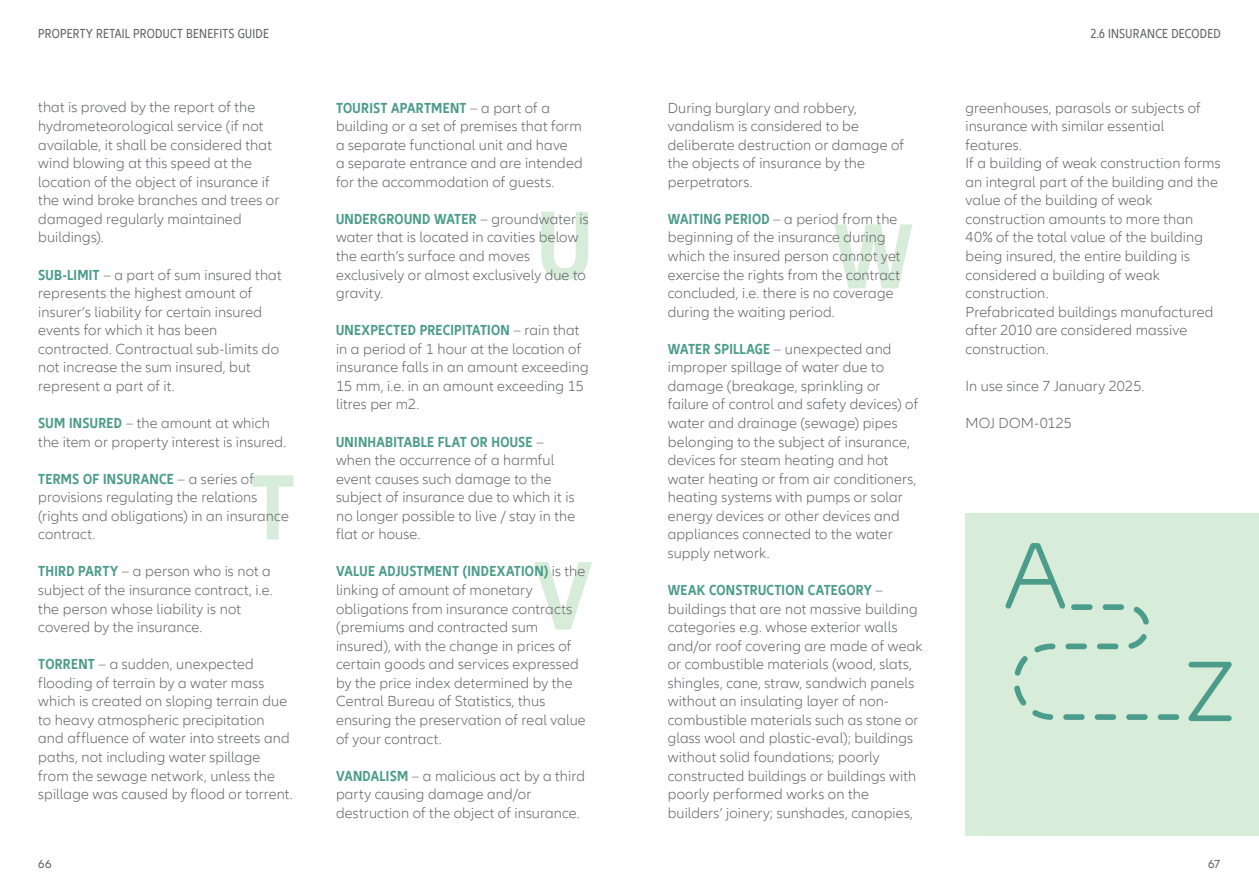
<style>
.page{position:relative;width:1259px;height:893px;background:#fff}
.page>*{position:absolute;margin:0;border:0;box-sizing:border-box;transform-origin:0 0}
.t1{font:300 15px/18.6px "Allianz Neo";letter-spacing:.01em;color:#636466}
.t2{font:condensed 13.5px "Allianz Neo";letter-spacing:.02em;color:#636466}
.t3{font:12px "Allianz Neo";color:#636466}
.s1{font-weight:700;font-stretch:condensed;color:#4c9c8b}
</style>
<div class="page">
<svg style="left:834px;top:224px;width:78px;height:64px"></svg>
<div style="left:965px;top:513px;width:294px;height:323px;background:#d8ecda"></div>
<svg style="left:1005px;top:543px;width:174px;height:177px"></svg>
<div style="left:1017px;top:579px;width:36px;height:6px;background:#4c9c8b;border-radius:3px"></div>
<svg style="left:1188px;top:662px;width:43px;height:59px"></svg>
<svg style="left:252px;top:475px;width:41px;height:64px"></svg>
<svg style="left:541px;top:212px;width:47px;height:68px"></svg>
<svg style="left:534px;top:562px;width:58px;height:68px"></svg>
<p class="t2" style="left:38px;top:26px;width:232px">PROPERTY RETAIL PRODUCT BENEFITS GUIDE</p>
<p class="t2" style="left:1090px;top:26px;width:132px">2.6 INSURANCE DECODED</p>
<p class="t1" style="left:38px;top:99px;width:243px">that is proved by the report of the hydrometeorological service (if not available, it shall be considered that wind blowing at this speed at the location of the object of insurance if the wind broke branches and trees or damaged regularly maintained buildings).</p>
<p class="t1" style="left:38px;top:266px;width:245px"><span class="s1">SUB-LIMIT</span> – a part of sum insured that represents the highest amount of insurer’s liability for certain insured events for which it has been contracted. Contractual sub-limits do not increase the sum insured, but represent a part of it.</p>
<p class="t1" style="left:38px;top:414px;width:249px"><span class="s1">SUM INSURED</span> – the amount at which the item or property interest is insured.</p>
<p class="t1" style="left:38px;top:470px;width:252px"><span class="s1">TERMS OF INSURANCE</span> – a series of provisions regulating the relations (rights and obligations) in an insurance contract.</p>
<p class="t1" style="left:38px;top:563px;width:236px"><span class="s1">THIRD PARTY</span> – a person who is not a subject of the insurance contract, i.e. the person whose liability is not covered by the insurance.</p>
<p class="t1" style="left:38px;top:655px;width:256px"><span class="s1">TORRENT</span> – a sudden, unexpected flooding of terrain by a water mass which is created on sloping terrain due to heavy atmospheric precipitation and affluence of water into streets and paths, not including water spillage from the sewage network, unless the spillage was caused by flood or torrent.</p>
<p class="t1" style="left:336px;top:99px;width:248px"><span class="s1">TOURIST APARTMENT</span> – a part of a building or a set of premises that form a separate functional unit and have<br>a separate entrance and are intended for the accommodation of guests.</p>
<p class="t1" style="left:336px;top:210px;width:254px"><span class="s1">UNDERGROUND WATER</span> – groundwater is water that is located in cavities below the earth’s surface and moves exclusively or almost exclusively due to gravity.</p>
<p class="t1" style="left:336px;top:321px;width:254px"><span class="s1">UNEXPECTED PRECIPITATION</span> – rain that in a period of 1 hour at the location of insurance falls in an amount exceeding<br>15 mm, i.e. in an amount exceeding 15 litres per m2.</p>
<p class="t1" style="left:336px;top:433px;width:241px"><span class="s1">UNINHABITABLE FLAT OR HOUSE</span> – when the occurrence of a harmful event causes such damage to the subject of insurance due to which it is no longer possible to live / stay in the flat or house.</p>
<p class="t1" style="left:336px;top:563px;width:251px"><span class="s1">VALUE ADJUSTMENT (INDEXATION)</span> is the linking of amount of monetary obligations from insurance contracts (premiums and contracted sum insured), with the change in prices of certain goods and services expressed by the price index determined by the Central Bureau of Statistics, thus ensuring the preservation of real value of your contract.</p>
<p class="t1" style="left:336px;top:767px;width:250px"><span class="s1">VANDALISM</span> – a malicious act by a third party causing damage and/or destruction of the object of insurance.</p>
<p class="t1" style="left:668px;top:99px;width:238px">During burglary and robbery, vandalism is considered to be deliberate destruction or damage of the objects of insurance by the perpetrators.</p>
<p class="t1" style="left:668px;top:210px;width:234px"><span class="s1">WAITING PERIOD</span> – a period from the beginning of the insurance during which the insured person cannot yet exercise the rights from the contract concluded, i.e. there is no coverage during the waiting period.</p>
<p class="t1" style="left:668px;top:340px;width:252px"><span class="s1">WATER SPILLAGE</span> – unexpected and improper spillage of water due to damage (breakage, sprinkling or failure of control and safety devices) of water and drainage (sewage) pipes belonging to the subject of insurance, devices for steam heating and hot water heating or from air conditioners, heating systems with pumps or solar energy devices or other devices and appliances connected to the water supply network.</p>
<p class="t1" style="left:668px;top:581px;width:256px"><span class="s1">WEAK CONSTRUCTION CATEGORY</span> – buildings that are not massive building categories e.g. whose exterior walls and/or roof covering are made of weak or combustible materials (wood, slats, shingles, cane, straw, sandwich panels without an insulating layer of non&shy;combustible materials such as stone or glass wool and plastic-eval); buildings without solid foundations; poorly constructed buildings or buildings with poorly performed works on the builders’ joinery; sunshades, canopies,</p>
<p class="t1" style="left:965px;top:99px;width:257px">greenhouses, parasols or subjects of insurance with similar essential features.<br>If a building of weak construction forms an integral part of the building and the value of the building of weak construction amounts to more than<br>40% of the total value of the building being insured, the entire building is considered a building of weak construction.<br>Prefabricated buildings manufactured after 2010 are considered massive construction.</p>
<p class="t1" style="left:965px;top:377px;width:180px">In use since 7 January 2025.</p>
<p class="t1" style="left:965px;top:414px;width:108px">MOJ DOM-0125</p>
<p class="t3" style="left:38px;top:857px;width:15px">66</p>
<p class="t3" style="left:1208px;top:857px;width:14px">67</p>
</div>
